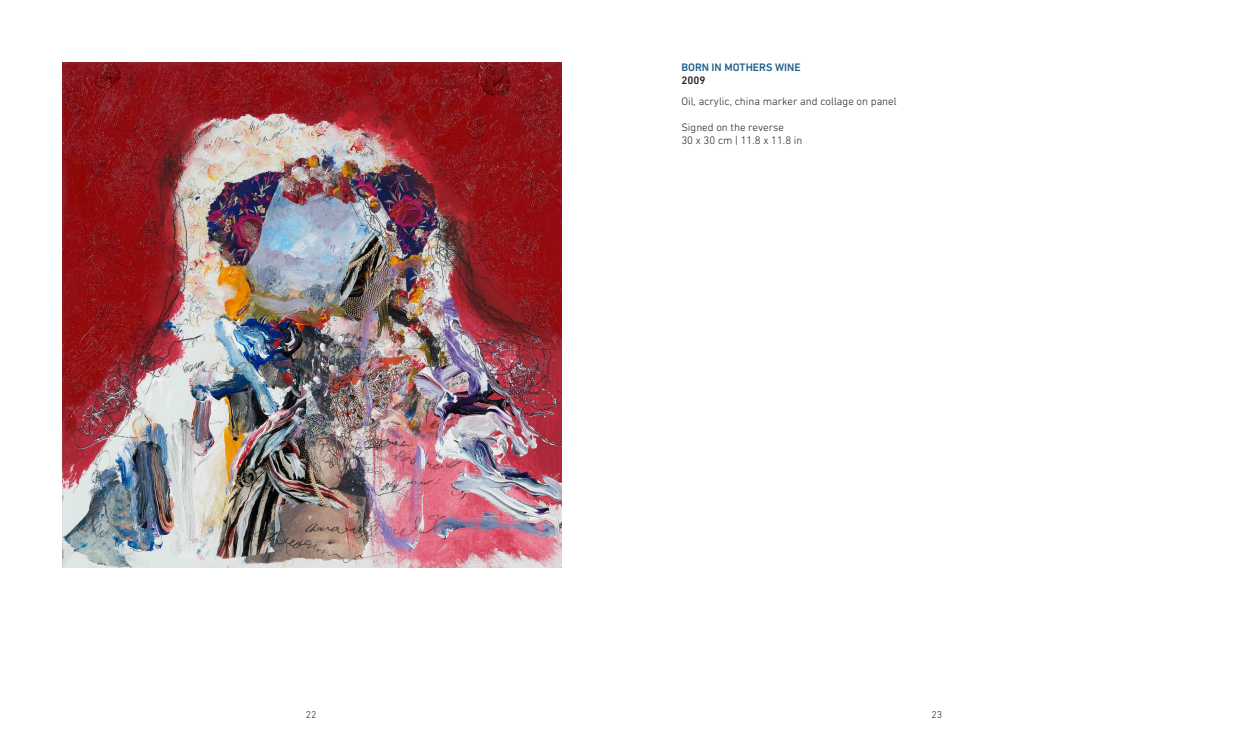
<style>
.page{position:relative;width:1248px;height:738px;background:#fff}
.page>*{position:absolute;margin:0;border:0;box-sizing:border-box;transform-origin:0 0}
.t1{font:300 11px "DIN Next LT Pro";color:#231f20}
.t2{font:500 11px "DIN Next LT Pro";color:#1a5d85}
.t3{font:500 11px "DIN Next LT Pro";color:#231f20}
.t4{font:300 10px "DIN Next LT Pro";color:#231f20}
</style>
<div class="page">
<img style="left:62px;top:62px;width:499px;height:505px">
<p class="t2" style="left:681px;top:60px;width:121px">BORN IN MOTHERS WINE</p>
<p class="t3" style="left:681px;top:73px;width:26px">2009</p>
<p class="t1" style="left:681px;top:95px;width:217px">Oil, acrylic, china marker and collage on panel</p>
<p class="t1" style="left:681px;top:121px;width:104px">Signed on the reverse</p>
<p class="t1" style="left:681px;top:134px;width:122px">30 x 30 cm | 11.8 x 11.8 in</p>
<p class="t4" style="left:306px;top:708px;width:12px">22</p>
<p class="t4" style="left:931px;top:708px;width:12px">23</p>
</div>
